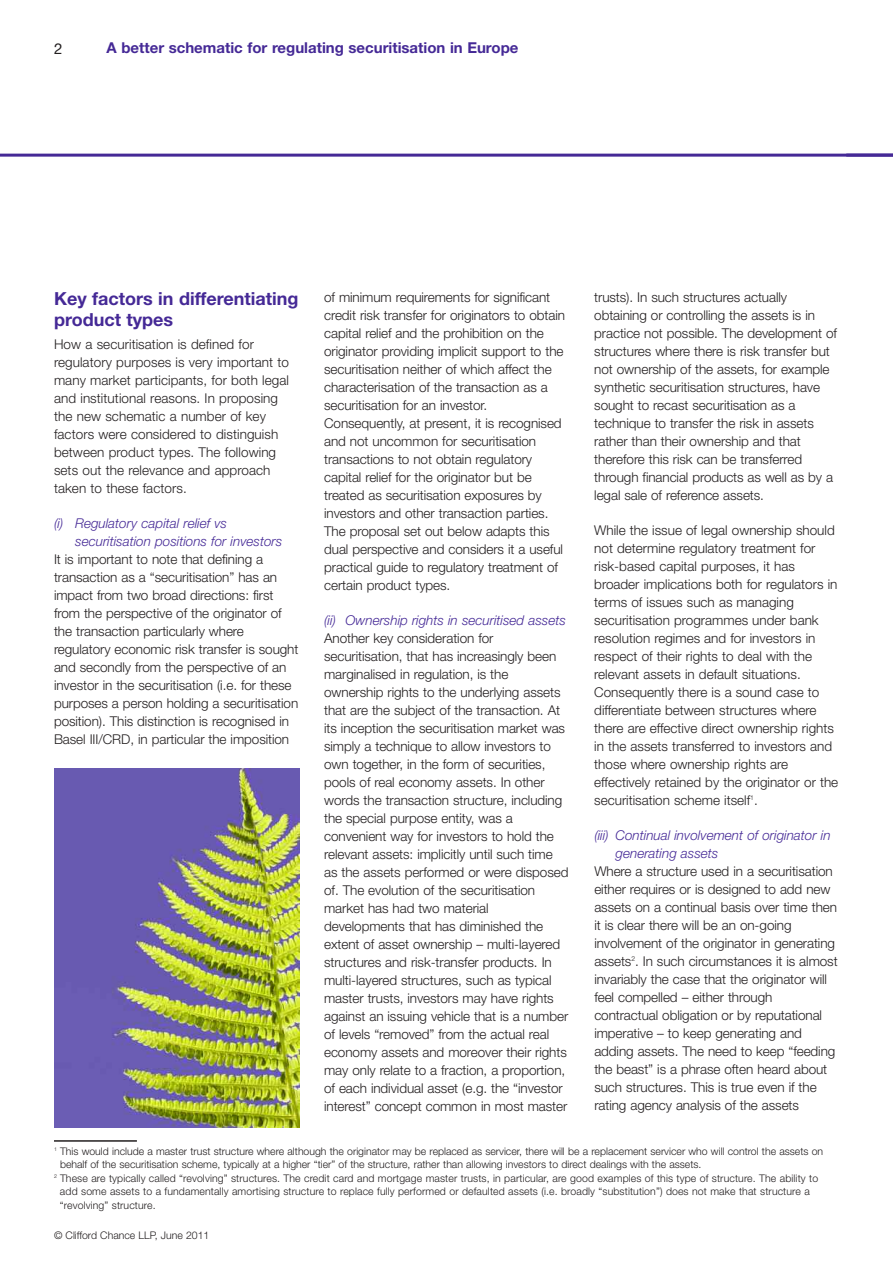
<style>
.page{position:relative;width:893px;height:1263px;background:#fff}
.page>*{position:absolute;margin:0;border:0;box-sizing:border-box;transform-origin:0 0}
.t1{font:700 18px/21px "Helvetica Neue LT";color:#452996}
.t2{font:700 15px "Helvetica Neue LT";color:#452996}
.t3{font:15px "Helvetica Neue LT";color:#231f20}
.t4{font:300 13.5px/18px "Helvetica Neue LT";letter-spacing:-.005em;color:#231f20}
.t5{font:italic 300 13.5px/18px "Helvetica Neue LT";color:#452996}
.t6{font:300 10.5px "Helvetica Neue LT";color:#231f20}
</style>
<div class="page">
<hr style="left:0;top:154px;width:893px;height:3px;background:#452996">
<hr style="left:54px;top:1140px;width:83px;height:2px;background:#231f20">
<img style="left:55px;top:768px;width:244px;height:360px">
<p class="t3" style="left:54px;top:43px;width:10px">2</p>
<p class="t2" style="left:107px;top:43px;width:413px">A better schematic for regulating securitisation in Europe</p>
<h1 class="t1" style="left:54px;top:290px;width:246px">Key factors in differentiating product types</h1>
<p class="t4" style="left:54px;top:336px;width:237px">How a securitisation is defined for regulatory purposes is very important to many market participants, for both legal and institutional reasons. In proposing the new schematic a number of key factors were considered to distinguish between product types. The following sets out the relevance and approach taken to these factors.</p>
<p class="t5" style="left:75px;top:515px;width:209px;text-indent:-21px">(i) Regulatory capital relief vs securitisation positions for investors</p>
<p class="t4" style="left:54px;top:551px;width:246px">It is important to note that defining a transaction as a “securitisation” has an impact from two broad directions: first from the perspective of the originator of the transaction particularly where regulatory economic risk transfer is sought and secondly from the perspective of an investor in the securitisation (i.e. for these purposes a person holding a securitisation position). This distinction is recognised in Basel III/CRD, in particular the imposition</p>
<p class="t4" style="left:324px;top:290px;width:242px">of minimum requirements for significant credit risk transfer for originators to obtain capital relief and the prohibition on the originator providing implicit support to the securitisation neither of which affect the characterisation of the transaction as a securitisation for an investor.<br>Consequently, at present, it is recognised and not uncommon for securitisation transactions to not obtain regulatory capital relief for the originator but be treated as securitisation exposures by investors and other transaction parties.<br>The proposal set out below adapts this dual perspective and considers it a useful practical guide to regulatory treatment of certain product types.</p>
<p class="t5" style="left:324px;top:613px;width:243px">(ii) Ownership rights in securitised assets</p>
<p class="t4" style="left:324px;top:631px;width:246px">Another key consideration for securitisation, that has increasingly been marginalised in regulation, is the ownership rights to the underlying assets that are the subject of the transaction. At its inception the securitisation market was simply a technique to allow investors to own together, in the form of securities, pools of real economy assets. In other words the transaction structure, including the special purpose entity, was a convenient way for investors to hold the relevant assets: implicitly until such time as the assets performed or were disposed of. The evolution of the securitisation market has had two material developments that has diminished the extent of asset ownership – multi-layered structures and risk-transfer products. In multi-layered structures, such as typical master trusts, investors may have rights against an issuing vehicle that is a number of levels “removed” from the actual real economy assets and moreover their rights may only relate to a fraction, a proportion, of each individual asset (e.g. the “investor interest” concept common in most master</p>
<p class="t4" style="left:594px;top:290px;width:244px">trusts). In such structures actually obtaining or controlling the assets is in practice not possible. The development of structures where there is risk transfer but not ownership of the assets, for example synthetic securitisation structures, have sought to recast securitisation as a technique to transfer the risk in assets rather than their ownership and that therefore this risk can be transferred through financial products as well as by a legal sale of reference assets.</p>
<p class="t4" style="left:594px;top:523px;width:246px">While the issue of legal ownership should not determine regulatory treatment for risk-based capital purposes, it has broader implications both for regulators in terms of issues such as managing securitisation programmes under bank resolution regimes and for investors in respect of their rights to deal with the relevant assets in default situations.<br>Consequently there is a sound case to differentiate between structures where there are effective direct ownership rights in the assets transferred to investors and those where ownership rights are effectively retained by the originator or the securitisation scheme itself<sup>1</sup>.</p>
<p class="t5" style="left:616px;top:828px;width:216px;text-indent:-21px">(iii) Continual involvement of originator in generating assets</p>
<p class="t4" style="left:594px;top:864px;width:245px">Where a structure used in a securitisation either requires or is designed to add new assets on a continual basis over time then it is clear there will be an on-going involvement of the originator in generating assets<sup>2</sup>. In such circumstances it is almost invariably the case that the originator will feel compelled – either through contractual obligation or by reputational imperative – to keep generating and adding assets. The need to keep “feeding the beast” is a phrase often heard about such structures. This is true even if the rating agency analysis of the assets</p>
<p class="t6" style="left:54px;top:1147px;width:771px"><sup>1</sup> This would include a master trust structure where although the originator may be replaced as servicer, there will be a replacement servicer who will control the assets on</p>
<p class="t6" style="left:60px;top:1161px;width:643px">behalf of the securitisation scheme, typically at a higher “tier” of the structure, rather than allowing investors to direct dealings with the assets.</p>
<p class="t6" style="left:54px;top:1174px;width:766px"><sup>2</sup> These are typically called “revolving” structures. The credit card and mortgage master trusts, in particular, are good examples of this type of structure. The ability to</p>
<p class="t6" style="left:60px;top:1188px;width:751px">add some assets to a fundamentally amortising structure to replace fully performed or defaulted assets (i.e. broadly “substitution”) does not make that structure a</p>
<p class="t6" style="left:60px;top:1201px;width:97px">“revolving” structure.</p>
<p class="t6" style="left:54px;top:1231px;width:157px">© Clifford Chance LLP, June 2011</p>
</div>
